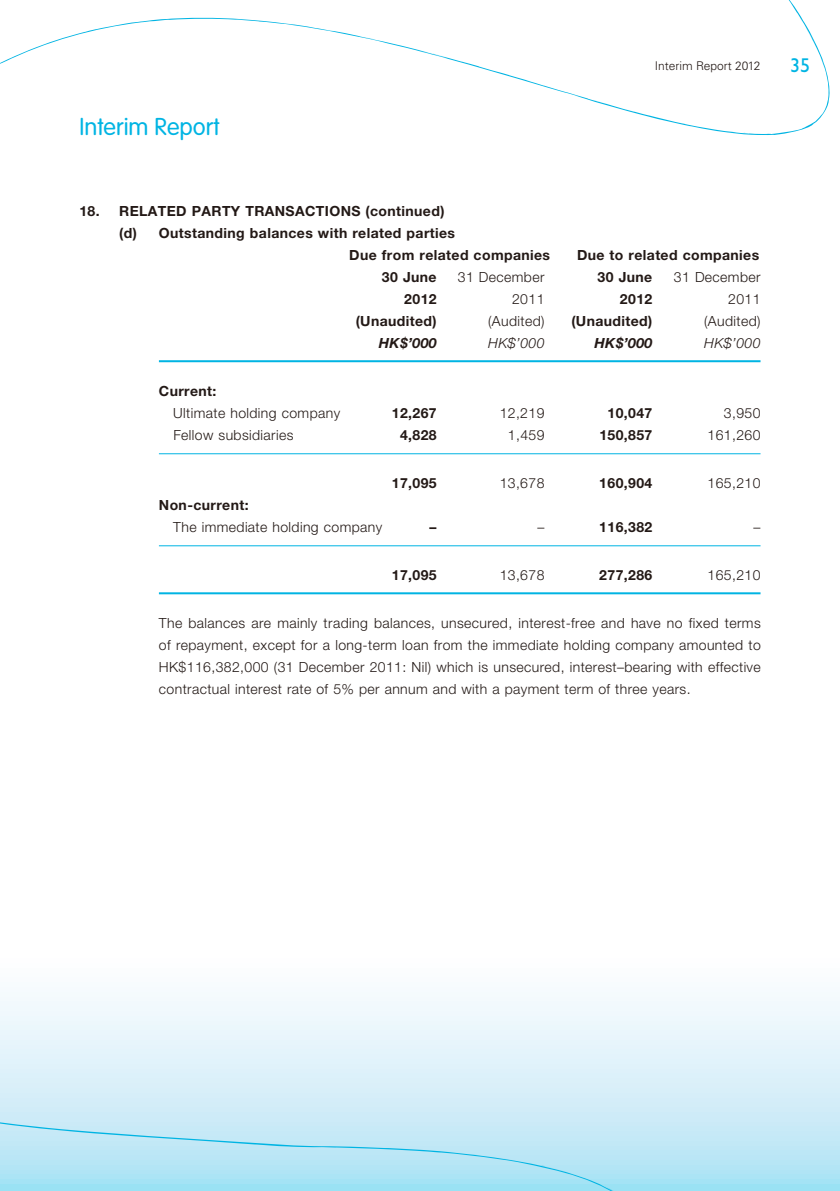
<style>
.page{position:relative;width:840px;height:1191px;background:#fff}
.page>*{position:absolute;margin:0;border:0;box-sizing:border-box;transform-origin:0 0}
.t1{font:300 24px "VAG Rounded Std";color:#00b4e3}
.t2{font:20px "Gill Sans Std";color:#00b4e3}
.t3{font:300 14px/22px "Helvetica Neue LT Std";letter-spacing:.03em;color:#231916;text-align:justify}
.t4{font:700 14px "Helvetica Neue LT Std";letter-spacing:.03em;color:#231916}
.t5{font:italic 700 14px "Helvetica Neue LT Std";letter-spacing:.03em;color:#231916}
.t6{font:italic 300 14px "Helvetica Neue LT Std";letter-spacing:.03em;color:#231916}
.t7{font:300 12px "Univers LT Std";color:#231916}
</style>
<div class="page">
<svg style="left:0;top:0;width:830px;height:135px"></svg>
<svg style="left:679px;top:123px;width:7px;height:2px"></svg>
<svg style="left:799px;top:17px;width:3px;height:6px"></svg>
<svg style="left:819px;top:108px;width:6px;height:9px"></svg>
<svg style="left:741px;top:133px;width:12px;height:1px"></svg>
<svg style="left:0;top:997px;width:839px;height:194px;background:#d1edf8"></svg>
<svg style="left:541px;top:1165px;width:29px;height:8px"></svg>
<svg style="left:468px;top:1154px;width:13px;height:1px"></svg>
<hr style="left:159px;top:360px;width:601px;height:2px;background:#00b4e3">
<hr style="left:159px;top:453px;width:601px;height:1px;background:#00b4e3">
<hr style="left:159px;top:545px;width:601px;height:1px;background:#00b4e3">
<hr style="left:159px;top:592px;width:601px;height:2px;background:#00b4e3">
<h1 class="t1" style="left:79px;top:113px;width:141px">Interim Report</h1>
<p class="t7" style="left:654px;top:58px;width:107px">Interim Report 2012</p>
<h2 class="t2" style="left:789px;top:54px;width:21px">35</h2>
<p class="t4" style="left:79px;top:202px;width:366px">18. RELATED PARTY TRANSACTIONS (continued)</p>
<p class="t4" style="left:119px;top:224px;width:337px">(d) Outstanding balances with related parties</p>
<p class="t4" style="left:349px;top:246px;width:202px">Due from related companies</p>
<p class="t4" style="left:576px;top:246px;width:184px">Due to related companies</p>
<p class="t4" style="left:382px;top:268px;width:56px">30 June</p>
<p class="t3" style="left:457px;top:265px;width:88px">31 December</p>
<p class="t4" style="left:597px;top:268px;width:56px">30 June</p>
<p class="t3" style="left:673px;top:265px;width:88px">31 December</p>
<p class="t4" style="left:404px;top:290px;width:34px">2012</p>
<p class="t3" style="left:512px;top:287px;width:34px">2011</p>
<p class="t4" style="left:619px;top:290px;width:34px">2012</p>
<p class="t3" style="left:727px;top:287px;width:34px">2011</p>
<p class="t4" style="left:355px;top:312px;width:82px">(Unaudited)</p>
<p class="t3" style="left:488px;top:309px;width:58px">(Audited)</p>
<p class="t4" style="left:571px;top:312px;width:82px">(Unaudited)</p>
<p class="t3" style="left:703px;top:309px;width:58px">(Audited)</p>
<p class="t5" style="left:378px;top:334px;width:59px">HK$’000</p>
<p class="t6" style="left:488px;top:334px;width:58px">HK$’000</p>
<p class="t5" style="left:594px;top:334px;width:59px">HK$’000</p>
<p class="t6" style="left:703px;top:334px;width:58px">HK$’000</p>
<p class="t4" style="left:159px;top:382px;width:59px">Current:</p>
<p class="t3" style="left:173px;top:401px;width:168px">Ultimate holding company</p>
<p class="t4" style="left:391px;top:404px;width:46px">12,267</p>
<p class="t3" style="left:499px;top:401px;width:46px">12,219</p>
<p class="t4" style="left:607px;top:404px;width:46px">10,047</p>
<p class="t3" style="left:723px;top:401px;width:38px">3,950</p>
<p class="t3" style="left:173px;top:423px;width:121px">Fellow subsidiaries</p>
<p class="t4" style="left:400px;top:426px;width:38px">4,828</p>
<p class="t3" style="left:507px;top:423px;width:38px">1,459</p>
<p class="t4" style="left:599px;top:426px;width:54px">150,857</p>
<p class="t3" style="left:707px;top:423px;width:54px">161,260</p>
<p class="t4" style="left:391px;top:474px;width:46px">17,095</p>
<p class="t3" style="left:499px;top:471px;width:46px">13,678</p>
<p class="t4" style="left:599px;top:474px;width:54px">160,904</p>
<p class="t3" style="left:707px;top:471px;width:54px">165,210</p>
<p class="t4" style="left:159px;top:496px;width:91px">Non-current:</p>
<p class="t3" style="left:173px;top:515px;width:210px">The immediate holding company</p>
<p class="t4" style="left:429px;top:518px;width:8px">–</p>
<p class="t3" style="left:537px;top:515px;width:8px">–</p>
<p class="t4" style="left:599px;top:518px;width:54px">116,382</p>
<p class="t3" style="left:753px;top:515px;width:8px">–</p>
<p class="t4" style="left:391px;top:566px;width:46px">17,095</p>
<p class="t3" style="left:499px;top:563px;width:46px">13,678</p>
<p class="t4" style="left:599px;top:566px;width:54px">277,286</p>
<p class="t3" style="left:707px;top:563px;width:54px">165,210</p>
<p class="t3" style="left:159px;top:611px;width:603px">The balances are mainly trading balances, unsecured, interest-free and have no fixed terms of repayment, except for a long-term loan from the immediate holding company amounted to HK$116,382,000 (31 December 2011: Nil) which is unsecured, interest–bearing with effective contractual interest rate of 5% per annum and with a payment term of three years.</p>
</div>
